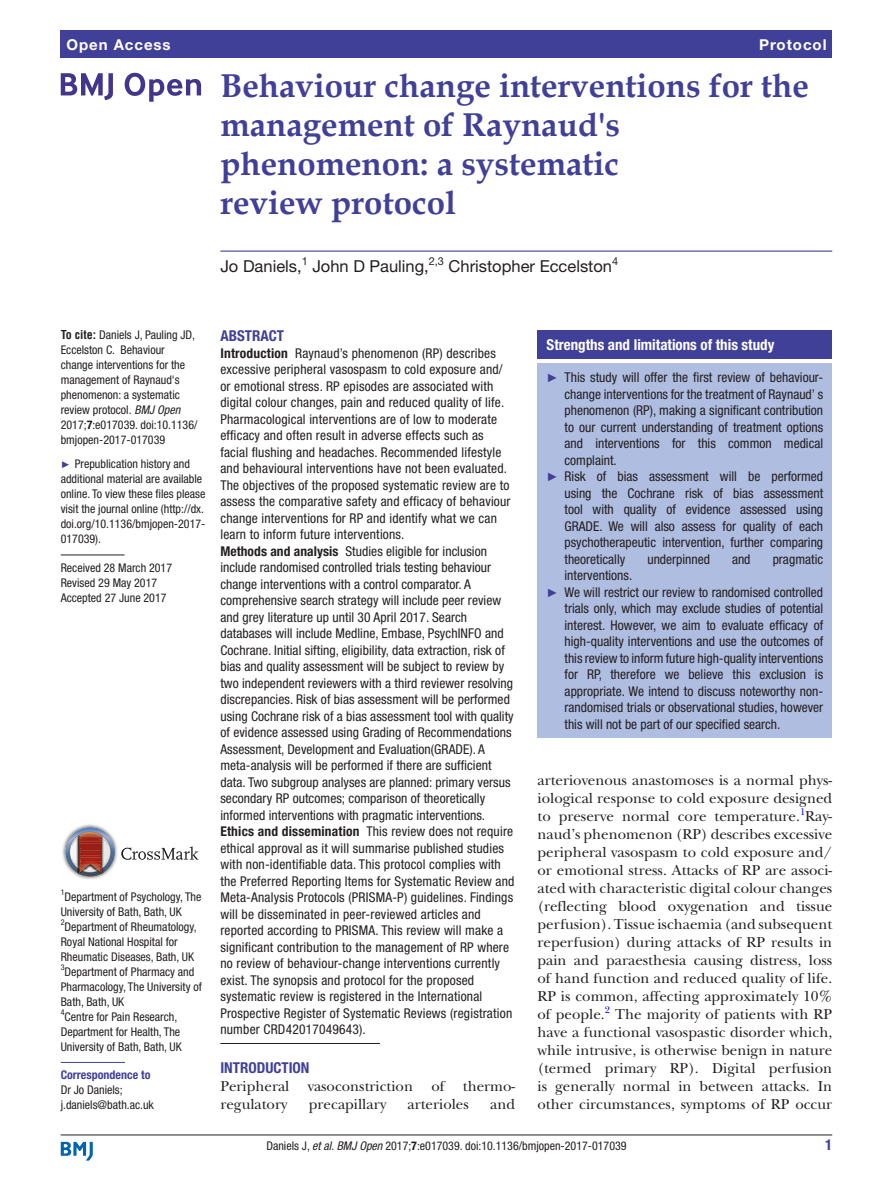
<style>
.page{position:relative;width:893px;height:1191px;background:#fff}
.page>*{position:absolute;margin:0;border:0;box-sizing:border-box;transform-origin:0 0}
.t1{font:700 33px/39px "Book Antiqua";color:#414099}
.t2{font:16.5px "Helvetica Neue LT Std";color:#231f20}
.t3{font:15px/18px "New Baskerville";color:#231f20;text-align:justify}
.t4{font:700 condensed 15px "Helvetica Neue LT Std";color:#fff}
.t5{font:700 condensed 15px "Helvetica Neue LT Std";color:#414099}
.t6{font:700 15px "Helvetica Neue LT Std";letter-spacing:.065em;color:#fff}
.t7{font:condensed 13.5px/16.5px "Helvetica Neue LT Std";letter-spacing:.005em;color:#231f20}
.t8{font:condensed 12px/15px "Helvetica Neue LT Std";color:#231f20}
.t9{font:700 condensed 12px "Helvetica Neue LT Std";color:#414099}
.t10{font:10.95px "Helvetica Neue LT Std";color:#231f20}
.t11{font:9.9px "New Baskerville";color:#00f}
.t12{font:condensed 7.95px "Helvetica Neue LT Std";color:#231f20}
.s1{font-family:"Helvetica LT Std";font-weight:700}
.s2{font-style:italic}
.s3{font-weight:700}
.s4{font-family:"Arial";font-stretch:normal;font-size:9.75px;color:#414099}
.s5{font-family:"Arial";font-stretch:normal;font-size:12px;color:#414099}
</style>
<div class="page">
<hr style="left:61px;top:1134px;width:771px;height:1px;background:#231f20">
<svg style="left:61px;top:1141px;width:32px;height:19px"></svg>
<div style="left:61px;top:31px;width:771px;height:27px;background:#414099"></div>
<hr style="left:220px;top:1043px;width:160px;height:1px;background:#231f20">
<hr style="left:220px;top:250px;width:612px;height:2px;background:#414099">
<hr style="left:61px;top:554px;width:64px;height:1px;background:#231f20">
<hr style="left:61px;top:1062px;width:64px;height:1px;background:#414099">
<svg style="left:61px;top:73px;width:52px;height:27px"></svg>
<svg style="left:125px;top:73px;width:76px;height:29px"></svg>
<img style="left:62px;top:824px;width:55px;height:55px">
<svg style="left:66px;top:827px;width:49px;height:49px;background:#a78588"></svg>
<svg style="left:121px;top:846px;width:78px;height:13px"></svg>
<div style="left:538px;top:331px;width:294px;height:28px;background:#414099"></div>
<div style="left:538px;top:363px;width:294px;height:374px;background:#afbde1"></div>
<p class="t6" style="left:66px;top:35px;width:106px">Open Access</p>
<p class="t6" style="left:759px;top:35px;width:69px">Protocol</p>
<h1 class="t1" style="left:220px;top:66px;width:590px">Behaviour change interventions for the management of Raynaud's phenomenon: a systematic<br>review protocol</h1>
<p class="t2" style="left:220px;top:257px;width:83px">Jo Daniels,</p>
<p class="t10" style="left:302px;top:254px;width:8px">1</p>
<p class="t2" style="left:312px;top:257px;width:118px">John D Pauling,</p>
<p class="t10" style="left:429px;top:254px;width:17px">2,3</p>
<p class="t2" style="left:449px;top:257px;width:165px">Christopher Eccelston</p>
<p class="t10" style="left:612px;top:254px;width:8px">4</p>
<p class="t8" style="left:61px;top:327px;width:138px"><span class="s1">To cite:</span> Daniels J, Pauling JD,<br>Eccelston C. Behaviour change interventions for the management of Raynaud's phenomenon: a systematic review protocol. <span class="s2">BMJ Open<br></span>2017;<span class="s3">7</span>:e017039. doi:10.1136/ bmjopen-2017-017039</p>
<p class="t8" style="left:61px;top:456px;width:146px"><span class="s4">►</span> Prepublication history and additional material are available online. To view these files please visit the journal online (http://dx. doi.org/10.1136/bmjopen-2017-<br>017039).</p>
<p class="t8" style="left:61px;top:560px;width:113px">Received 28 March 2017<br>Revised 29 May 2017<br>Accepted 27 June 2017</p>
<p class="t12" style="left:61px;top:888px;width:5px">1</p>
<p class="t8" style="left:61px;top:889px;width:142px;text-indent:4px">Department of Psychology, The<br>University of Bath, Bath, UK</p>
<p class="t12" style="left:61px;top:918px;width:5px">2</p>
<p class="t8" style="left:61px;top:919px;width:137px;text-indent:4px">Department of Rheumatology,<br>Royal National Hospital for<br>Rheumatic Diseases, Bath, UK</p>
<p class="t12" style="left:61px;top:963px;width:5px">3</p>
<p class="t8" style="left:61px;top:964px;width:143px;text-indent:4px">Department of Pharmacy and<br>Pharmacology, The University of<br>Bath, Bath, UK<br><sup>4</sup>Centre for Pain Research,<br>Department for Health, The<br>University of Bath, Bath, UK</p>
<p class="t9" style="left:61px;top:1067px;width:91px">Correspondence to</p>
<p class="t8" style="left:61px;top:1082px;width:95px">Dr Jo Daniels; j.daniels@bath.ac.uk</p>
<p class="t5" style="left:220px;top:327px;width:65px">Abstract</p>
<p class="t7" style="left:220px;top:345px;width:296px"><span class="s3">Introduction</span> Raynaud’s phenomenon (RP) describes excessive peripheral vasospasm to cold exposure and/ or emotional stress. RP episodes are associated with digital colour changes, pain and reduced quality of life.<br>Pharmacological interventions are of low to moderate efficacy and often result in adverse effects such as facial flushing and headaches. Recommended lifestyle and behavioural interventions have not been evaluated.<br>The objectives of the proposed systematic review are to assess the comparative safety and efficacy of behaviour change interventions for RP and identify what we can learn to inform future interventions.<br><span class="s3">Methods and analysis</span> Studies eligible for inclusion include randomised controlled trials testing behaviour change interventions with a control comparator. A comprehensive search strategy will include peer review and grey literature up until 30 April 2017. Search databases will include Medline, Embase, PsychINFO and Cochrane. Initial sifting, eligibility, data extraction, risk of bias and quality assessment will be subject to review by two independent reviewers with a third reviewer resolving discrepancies. Risk of bias assessment will be performed using Cochrane risk of a bias assessment tool with quality of evidence assessed using Grading of Recommendations Assessment, Development and Evaluation(GRADE). A meta-analysis will be performed if there are sufficient data. Two subgroup analyses are planned: primary versus secondary RP outcomes; comparison of theoretically informed interventions with pragmatic interventions.<br><span class="s3">Ethics and dissemination</span> This review does not require ethical approval as it will summarise published studies with non-identifiable data. This protocol complies with the Preferred Reporting Items for Systematic Review and Meta-Analysis Protocols (PRISMA-P) guidelines. Findings will be disseminated in peer-reviewed articles and reported according to PRISMA. This review will make a significant contribution to the management of RP where no review of behaviour-change interventions currently exist. The synopsis and protocol for the proposed systematic review is registered in the International Prospective Register of Systematic Reviews (registration number CRD42017049643).</p>
<p class="t5" style="left:220px;top:1059px;width:91px">Introduction</p>
<p class="t3" style="left:220px;top:1077px;width:296px">Peripheral vasoconstriction of thermo&shy;regulatory</p>
<p class="t3" style="left:309px;top:1095px;width:79px">precapillary</p>
<p class="t3" style="left:408px;top:1095px;width:63px">arterioles</p>
<p class="t3" style="left:490px;top:1095px;width:26px">and</p>
<p class="t4" style="left:547px;top:336px;width:229px">Strengths and limitations of this study</p>
<p class="t7" style="left:547px;top:369px;width:278px"><span class="s5">►</span> This study will offer the first review of behaviour-</p>
<p class="t7" style="left:565px;top:385px;width:260px">change interventions for the treatment of Raynaud’ s</p>
<p class="t7" style="left:565px;top:402px;width:260px">phenomenon (RP), making a significant contribution</p>
<p class="t7" style="left:565px;top:418px;width:260px">to our current understanding of treatment options</p>
<p class="t7" style="left:565px;top:435px;width:260px">and interventions for this common medical</p>
<p class="t7" style="left:565px;top:451px;width:54px">complaint.</p>
<p class="t7" style="left:547px;top:468px;width:278px"><span class="s5">►</span> Risk of bias assessment will be performed</p>
<p class="t7" style="left:565px;top:484px;width:260px">using the Cochrane risk of bias assessment</p>
<p class="t7" style="left:565px;top:501px;width:260px">tool with quality of evidence assessed using</p>
<p class="t7" style="left:565px;top:517px;width:260px">GRADE. We will also assess for quality of each</p>
<p class="t7" style="left:565px;top:534px;width:260px">psychotherapeutic intervention, further comparing</p>
<p class="t7" style="left:565px;top:550px;width:62px">theoretically</p>
<p class="t7" style="left:647px;top:550px;width:64px">underpinned</p>
<p class="t7" style="left:732px;top:550px;width:20px">and</p>
<p class="t7" style="left:773px;top:550px;width:52px">pragmatic</p>
<p class="t7" style="left:565px;top:567px;width:69px">interventions.</p>
<p class="t7" style="left:547px;top:583px;width:278px"><span class="s5">►</span> We will restrict our review to randomised controlled</p>
<p class="t7" style="left:565px;top:600px;width:260px">trials only, which may exclude studies of potential</p>
<p class="t7" style="left:565px;top:616px;width:260px">interest. However, we aim to evaluate efficacy of</p>
<p class="t7" style="left:565px;top:633px;width:260px">high-quality interventions and use the outcomes of</p>
<p class="t7" style="left:565px;top:649px;width:260px">this review to inform future high-quality interventions</p>
<p class="t7" style="left:565px;top:666px;width:260px">for RP, therefore we believe this exclusion is</p>
<p class="t7" style="left:565px;top:682px;width:260px">appropriate. We intend to discuss noteworthy non-</p>
<p class="t7" style="left:565px;top:699px;width:260px">randomised trials or observational studies, however</p>
<p class="t7" style="left:565px;top:715px;width:217px">this will not be part of our specified search.</p>
<p class="t3" style="left:538px;top:771px;width:296px">arteriovenous anastomoses is a normal phys&shy;iological response to cold exposure designed to preserve normal core temperature. Ray-</p>
<p class="t11" style="left:800px;top:805px;width:7px">1</p>
<p class="t3" style="left:538px;top:825px;width:296px">naud’s phenomenon (RP) describes excessive peripheral vasospasm to cold exposure and/ or emotional stress. Attacks of RP are associ&shy;ated with characteristic digital colour changes (reflecting blood oxygenation and tissue perfusion). Tissue ischaemia (and subsequent reperfusion) during attacks of RP results in pain and paraesthesia causing distress, loss of hand function and reduced quality of life.<br>RP is common, affecting approximately 10% of people.<sup>2</sup> The majority of patients with RP have a functional vasospastic disorder which, while intrusive, is otherwise benign in nature (termed primary RP). Digital perfusion is generally normal in between attacks. In other circumstances, symptoms of RP occur</p>
<p class="t8" style="left:266px;top:1137px;width:362px">Daniels J, <span class="s2">et al</span>. <span class="s2">BMJ Open</span> 2017;<span class="s3">7</span>:e017039. doi:10.1136/bmjopen-2017-017039</p>
<p class="t5" style="left:825px;top:1135px;width:9px">1</p>
</div>
